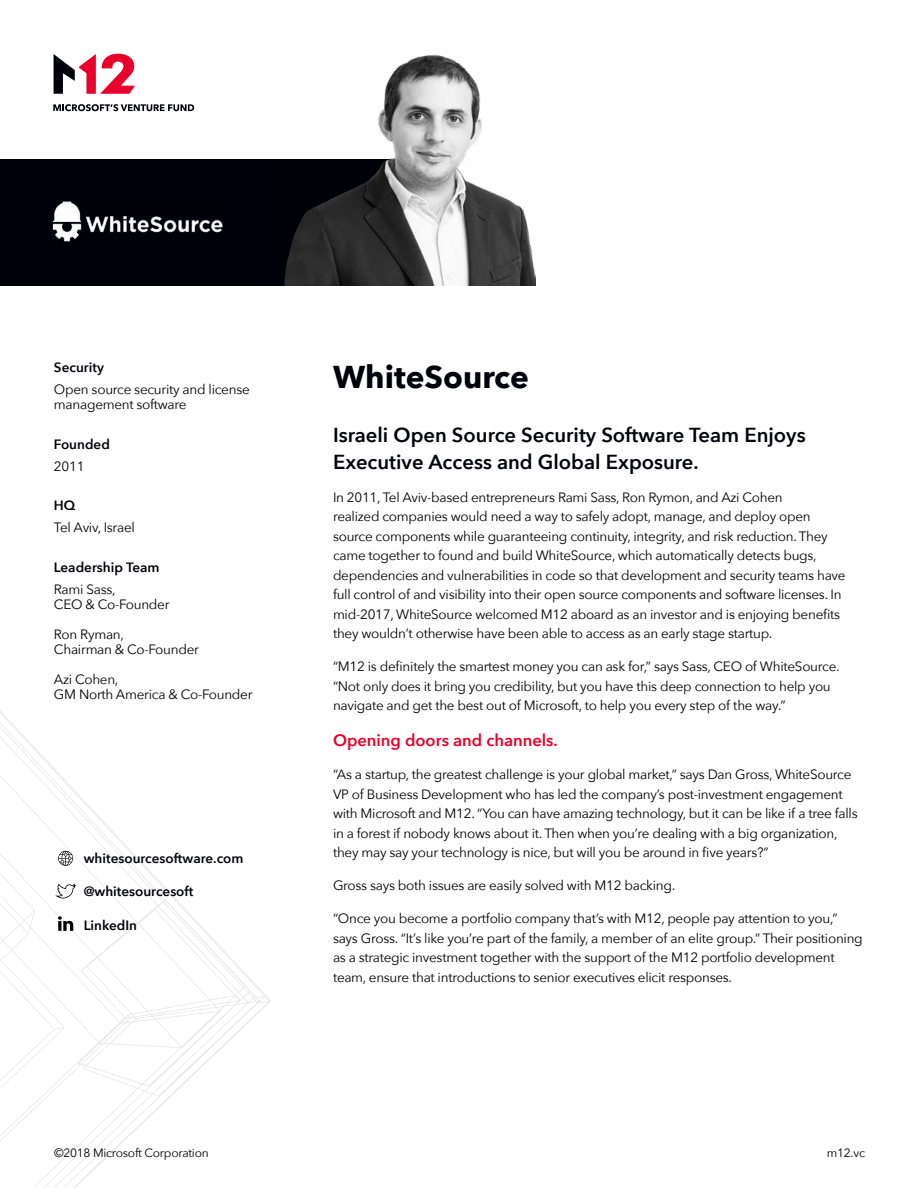
<style>
.page{position:relative;width:918px;height:1188px;background:#fff}
.page>*{position:absolute;margin:0;border:0;box-sizing:border-box;transform-origin:0 0}
.t1{font:700 31.5px "Avenir Next";color:#00000a}
.t2{font:600 20.25px/27px "Avenir Next";color:#00000a}
.t3{font:600 16.5px "Avenir Next";color:#e8002a}
.t4{font:13.5px/19.5px "Avenir Next";letter-spacing:-.02em;color:#000}
.t5{font:600 13.5px "Avenir Next";color:#00000a}
.t6{font:12px "Avenir Next";letter-spacing:-.02em;color:#000}
</style>
<div class="page">
<svg style="left:0;top:711px;width:271px;height:477px"></svg>
<svg style="left:54px;top:54px;width:81px;height:40px"></svg>
<svg style="left:53px;top:104px;width:141px;height:7px"></svg>
<svg style="left:55px;top:884px;width:21px;height:14px"></svg>
<svg style="left:58px;top:851px;width:15px;height:15px"></svg>
<div style="left:0;top:160px;width:404px;height:126px;background:#00000a"></div>
<img style="left:52px;top:201px;width:171px;height:41px">
<img style="left:281px;top:55px;width:255px;height:231px">
<svg style="left:58px;top:916px;width:15px;height:15px"></svg>
<p class="t5" style="left:54px;top:356px;width:51px">Security</p>
<p class="t4" style="left:54px;top:381px;width:197px;line-height:15px">Open source security and license management software</p>
<p class="t5" style="left:54px;top:433px;width:57px">Founded</p>
<p class="t4" style="left:54px;top:456px;width:32px">2011</p>
<p class="t5" style="left:54px;top:494px;width:23px">HQ</p>
<p class="t4" style="left:54px;top:517px;width:82px">Tel Aviv, Israel</p>
<p class="t5" style="left:54px;top:556px;width:107px">Leadership Team</p>
<p class="t4" style="left:54px;top:581px;width:117px;line-height:15px">Rami Sass,<br>CEO &amp; Co-Founder</p>
<p class="t4" style="left:54px;top:626px;width:147px;line-height:15px">Ron Ryman,<br>Chairman &amp; Co-Founder</p>
<p class="t4" style="left:54px;top:671px;width:200px;line-height:15px">Azi Cohen,<br>GM North America &amp; Co-Founder</p>
<p class="t5" style="left:84px;top:846px;width:161px">whitesourcesoftware.com</p>
<p class="t5" style="left:84px;top:880px;width:111px">@whitesourcesoft</p>
<p class="t5" style="left:84px;top:914px;width:55px">LinkedIn</p>
<h1 class="t1" style="left:333px;top:349px;width:197px">WhiteSource</h1>
<h2 class="t2" style="left:333px;top:421px;width:474px">Israeli Open Source Security Software Team Enjoys<br>Executive Access and Global Exposure.</h2>
<p class="t4" style="left:333px;top:487px;width:514px">In 2011, Tel Aviv-based entrepreneurs Rami Sass, Ron Rymon, and Azi Cohen<br>realized companies would need a way to safely adopt, manage, and deploy open source components while guaranteeing continuity, integrity, and risk reduction. They came together to found and build WhiteSource, which automatically detects bugs, dependencies and vulnerabilities in code so that development and security teams have full control of and visibility into their open source components and software licenses. In mid-2017, WhiteSource welcomed M12 aboard as an investor and is enjoying benefits they wouldn’t otherwise have been able to access as an early stage startup.</p>
<p class="t4" style="left:333px;top:656px;width:508px">“M12 is definitely the smartest money you can ask for,” says Sass, CEO of WhiteSource. “Not only does it bring you credibility, but you have this deep connection to help you navigate and get the best out of Microsoft, to help you every step of the way.”</p>
<p class="t3" style="left:333px;top:726px;width:226px">Opening doors and channels.</p>
<p class="t4" style="left:333px;top:764px;width:526px">“As a startup, the greatest challenge is your global market,” says Dan Gross, WhiteSource VP of Business Development who has led the company’s post-investment engagement with Microsoft and M12. “You can have amazing technology, but it can be like if a tree falls in a forest if nobody knows about it. Then when you’re dealing with a big organization, they may say your technology is nice, but will you be around in five years?”</p>
<p class="t4" style="left:333px;top:875px;width:344px">Gross says both issues are easily solved with M12 backing.</p>
<p class="t4" style="left:333px;top:908px;width:531px">“Once you become a portfolio company that’s with M12, people pay attention to you,” says Gross. “It’s like you’re part of the family, a member of an elite group.” Their positioning as a strategic investment together with the support of the M12 portfolio development team, ensure that introductions to senior executives elicit responses.</p>
<p class="t6" style="left:54px;top:1142px;width:156px">©2018 Microsoft Corporation</p>
<p class="t6" style="left:827px;top:1142px;width:40px">m12.vc</p>
</div>
